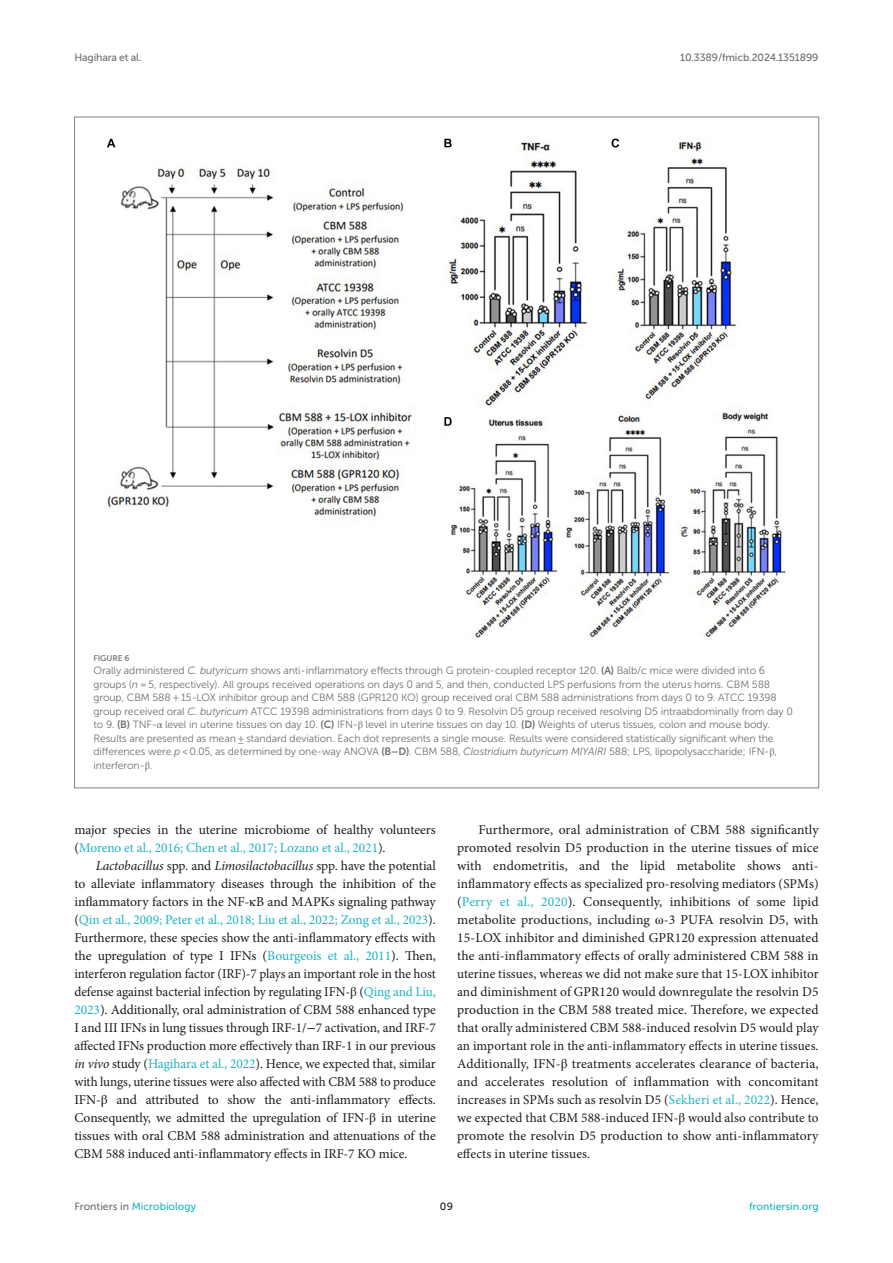
<style>
.page{position:relative;width:893px;height:1263px;background:#fff}
.page>*{position:absolute;margin:0;border:0;box-sizing:border-box;transform-origin:0 0}
.TEXT{font:13.5px/18px "Minion Pro";letter-spacing:-.005em;color:#1b1c1b;text-align:justify}
.FIG_LEG{font:10.5px/13.5px "Museo Sans 300";letter-spacing:-.01em;color:#706f70}
.t1{font:10.5px "Museo Sans 500";letter-spacing:-.015em;color:#706f70}
.t2{font:10.5px "Museo Sans 500";color:#1db5c3}
.t3{font:10.5px "Museo Sans 500";color:#1b1c1b}
.FIG_HD{font:8.25px "Museo Sans 700";letter-spacing:-.01em;color:#7e7f7f}
.s1{font-style:italic}
.s2{font-family:"Museo Sans 700"}
.s3{font-family:"STIX General"}
.s4{color:#1db5c3}
.s5{color:#706f70}
</style>
<div class="page">
<img style="left:107px;top:138px;width:679px;height:503px">
<p class="t1" style="left:74px;top:51px;width:69px">Hagihara et al.</p>
<p class="t1" style="left:680px;top:51px;width:140px">10.3389/fmicb.2024.1351899</p>
<p class="FIG_HD" style="left:94px;top:653px;width:37px">FIGURE 6</p>
<p class="FIG_LEG" style="left:94px;top:664px;width:701px">Orally administered <span class="s1">C. butyricum</span> shows anti-inflammatory effects through G protein-coupled receptor 120. <span class="s2">(A)</span> Balb/c mice were divided into 6 groups (<span class="s1">n</span> = 5, respectively). All groups received operations on days 0 and 5, and then, conducted LPS perfusions from the uterus horns. CBM 588 group, CBM 588 + 15-LOX inhibitor group and CBM 588 (GPR120 KO) group received oral CBM 588 administrations from days 0 to 9. ATCC 19398 group received oral <span class="s1">C. butyricum</span> ATCC 19398 administrations from days 0 to 9. Resolvin D5 group received resolving D5 intraabdominally from day 0 to 9. <span class="s2">(B)</span> TNF-<span class="s3">α</span> level in uterine tissues on day 10. <span class="s2">(C)</span> IFN-<span class="s3">β</span> level in uterine tissues on day 10. <span class="s2">(D)</span> Weights of uterus tissues, colon and mouse body.<br>Results are presented as mean ± standard deviation. Each dot represents a single mouse. Results were considered statistically significant when the differences were <span class="s1">p</span> &lt; 0.05, as determined by one-way ANOVA <span class="s2">(B–D)</span>. CBM 588, <span class="s1">Clostridium butyricum MIYAIRI</span> 588; LPS, lipopolysaccharide; IFN-<span class="s3">β</span>, interferon-<span class="s3">β</span>.</p>
<p class="TEXT" style="left:74px;top:821px;width:363px">major species in the uterine microbiome of healthy volunteers (<span class="s4">Moreno et al., 2016; Chen et al., 2017; Lozano et al., 2021</span>).</p>
<p class="TEXT" style="left:74px;top:857px;width:363px;text-indent:21px"><span class="s1">Lactobacillus</span> spp. and <span class="s1">Limosilactobacillus</span> spp. have the potential to alleviate inflammatory diseases through the inhibition of the inflammatory factors in the NF-<span class="s3">κ</span>B and MAPKs signaling pathway (<span class="s4">Qin et al., 2009; Peter et al., 2018; Liu et al., 2022; Zong et al., 2023</span>).<br>Furthermore, these species show the anti-inflammatory effects with the upregulation of type I IFNs (<span class="s4">Bourgeois et al., 2011</span>). Then, interferon regulation factor (IRF)-7 plays an important role in the host defense against bacterial infection by regulating IFN-<span class="s3">β</span> (<span class="s4">Qing and Liu, 2023</span>). Additionally, oral administration of CBM 588 enhanced type I and III IFNs in lung tissues through IRF-1/<span class="s3">−</span>7 activation, and IRF-7 affected IFNs production more effectively than IRF-1 in our previous <span class="s1">in vivo</span> study (<span class="s4">Hagihara et al., 2022</span>). Hence, we expected that, similar with lungs, uterine tissues were also affected with CBM 588 to produce IFN-<span class="s3">β</span> and attributed to show the anti-inflammatory effects.<br>Consequently, we admitted the upregulation of IFN-<span class="s3">β</span> in uterine tissues with oral CBM 588 administration and attenuations of the CBM 588 induced anti-inflammatory effects in IRF-7 KO mice.</p>
<p class="TEXT" style="left:457px;top:821px;width:363px;text-indent:21px">Furthermore, oral administration of CBM 588 significantly promoted resolvin D5 production in the uterine tissues of mice with endometritis, and the lipid metabolite shows anti&shy;inflammatory effects as specialized pro-resolving mediators (SPMs) (<span class="s4">Perry et al., 2020</span>). Consequently, inhibitions of some lipid metabolite productions, including <span class="s3">ω</span>-3 PUFA resolvin D5, with 15-LOX inhibitor and diminished GPR120 expression attenuated the anti-inflammatory effects of orally administered CBM 588 in uterine tissues, whereas we did not make sure that 15-LOX inhibitor and diminishment of GPR120 would downregulate the resolvin D5 production in the CBM 588 treated mice. Therefore, we expected that orally administered CBM 588-induced resolvin D5 would play an important role in the anti-inflammatory effects in uterine tissues.<br>Additionally, IFN-<span class="s3">β</span> treatments accelerates clearance of bacteria, and accelerates resolution of inflammation with concomitant increases in SPMs such as resolvin D5 (<span class="s4">Sekheri et al., 2022</span>). Hence, we expected that CBM 588-induced IFN-<span class="s3">β</span> would also contribute to promote the resolvin D5 production to show anti-inflammatory effects in uterine tissues.</p>
<p class="t2" style="left:74px;top:1200px;width:123px"><span class="s5">Frontiers in</span> Microbiology</p>
<p class="t3" style="left:440px;top:1200px;width:15px">09</p>
<p class="t2" style="left:749px;top:1200px;width:71px">frontiersin.org</p>
</div>
